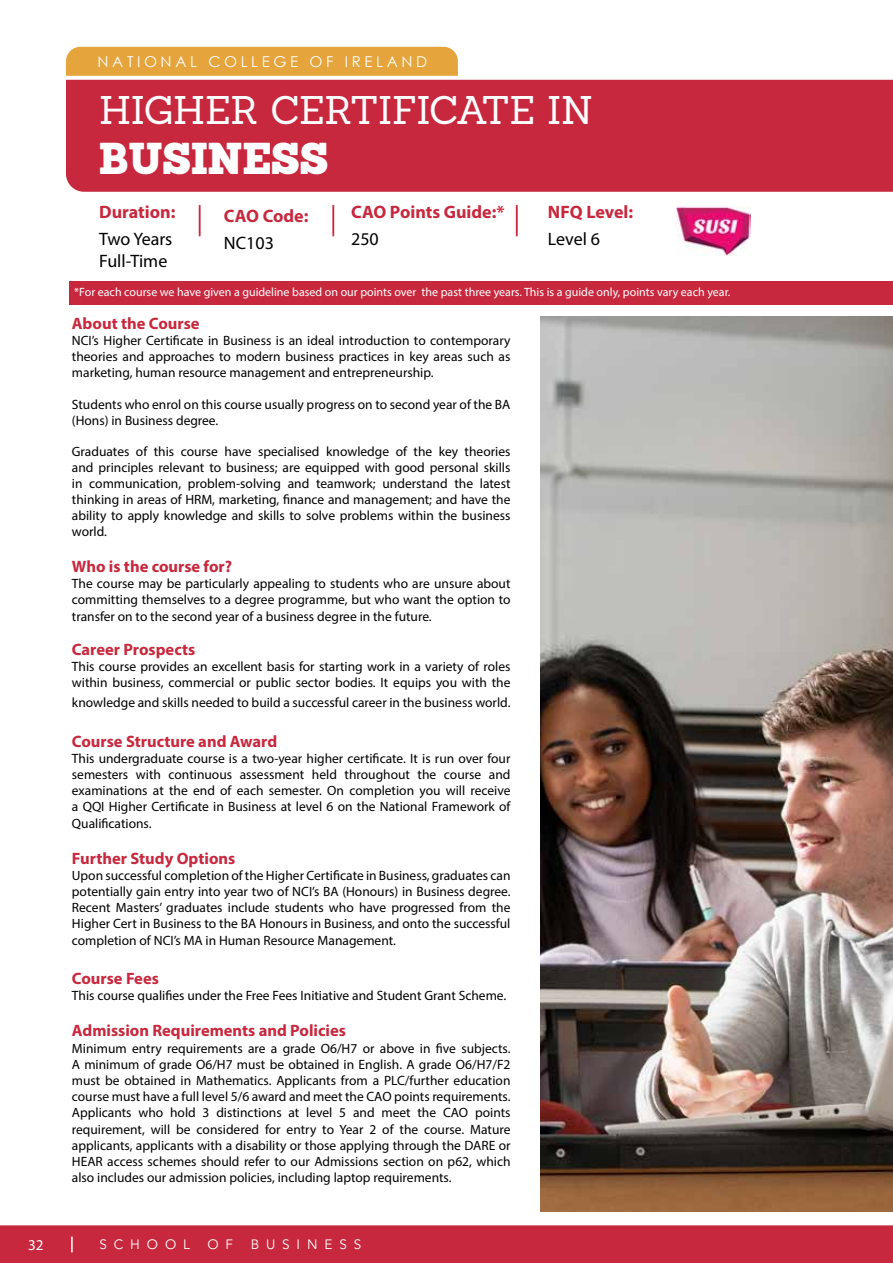
<style>
.page{position:relative;width:893px;height:1263px;background:#fff}
.page>*{position:absolute;margin:0;border:0;box-sizing:border-box;transform-origin:0 0}
.t1{font:900 43.5px "Sanchez";color:#fff}
.t2{font:39px "Sanchez";letter-spacing:-.005em;color:#fff}
.t3{font:700 18px "Myriad Pro";color:#c8283d}
.t4{font:18px/21.6px "Myriad Pro";color:#000}
.t5{font:700 16.5px "Myriad Pro";color:#c8283d}
.t6{font:15px "Century Gothic";letter-spacing:.24em;color:#fff}
.t7{font:15px "Myriad Pro";color:#fff}
.t8{font:13.5px/16.2px "Myriad Pro";color:#000;text-align:justify}
.t9{font:13.5px "Avenir";letter-spacing:.51em;color:#fff}
.t10{font:12px "Myriad Pro";color:#fff}
</style>
<div class="page">
<img style="left:676px;top:206px;width:74px;height:50px">
<div style="left:66px;top:80px;width:827px;height:112px;background:#c8283d"></div>
<div style="left:66px;top:47px;width:392px;height:29px;background:#e5a43c"></div>
<hr style="left:199px;top:205px;width:2px;height:32px;background:#c8283d">
<hr style="left:332px;top:205px;width:2px;height:32px;background:#c8283d">
<hr style="left:516px;top:205px;width:2px;height:32px;background:#c8283d">
<div style="left:70px;top:282px;width:823px;height:23px;background:#c8283d"></div>
<div style="left:0;top:1225px;width:893px;height:38px;background:#c8283d"></div>
<img style="left:540px;top:317px;width:353px;height:895px">
<p class="t6" style="left:98px;top:51px;width:331px">NATIONAL COLLEGE OF IRELAND</p>
<h2 class="t2" style="left:99px;top:85px;width:495px">HIGHER CERTIFICATE IN</h2>
<h1 class="t1" style="left:99px;top:127px;width:231px">BUSINESS</h1>
<h3 class="t3" style="left:99px;top:201px;width:78px">Duration:</h3>
<h3 class="t4" style="left:99px;top:228px;width:75px">Two Years<br>Full-Time</h3>
<h3 class="t3" style="left:224px;top:204px;width:86px">CAO Code:</h3>
<h3 class="t4" style="left:224px;top:232px;width:51px">NC103</h3>
<h3 class="t3" style="left:351px;top:201px;width:155px">CAO Points Guide:*</h3>
<h3 class="t4" style="left:351px;top:228px;width:29px">250</h3>
<h3 class="t3" style="left:548px;top:201px;width:87px">NFQ Level:</h3>
<h3 class="t4" style="left:548px;top:228px;width:54px">Level 6</h3>
<p class="t10" style="left:74px;top:285px;width:658px">*For each course we have given a guideline based on our points over the past three years. This is a guide only, points vary each year.</p>
<p class="t5" style="left:72px;top:313px;width:129px">About the Course</p>
<p class="t8" style="left:72px;top:332px;width:440px">NCI’s Higher Certificate in Business is an ideal introduction to contemporary theories and approaches to modern business practices in key areas such as marketing, human resource management and entrepreneurship.</p>
<p class="t8" style="left:72px;top:396px;width:440px">Students who enrol on this course usually progress on to second year of the BA (Hons) in Business degree.</p>
<p class="t8" style="left:72px;top:444px;width:440px">Graduates of this course have specialised knowledge of the key theories and principles relevant to business; are equipped with good personal skills in communication, problem-solving and teamwork; understand the latest thinking in areas of HRM, marketing, finance and management; and have the ability to apply knowledge and skills to solve problems within the business world.</p>
<p class="t5" style="left:72px;top:556px;width:162px">Who is the course for?</p>
<p class="t8" style="left:72px;top:575px;width:440px">The course may be particularly appealing to students who are unsure about committing themselves to a degree programme, but who want the option to transfer on to the second year of a business degree in the future.</p>
<p class="t5" style="left:72px;top:638px;width:125px">Career Prospects</p>
<p class="t8" style="left:72px;top:658px;width:440px">This course provides an excellent basis for starting work in a variety of roles within business, commercial or public sector bodies. It equips you with the</p>
<p class="t8" style="left:72px;top:694px;width:440px">knowledge and skills needed to build a successful career in the business world.</p>
<p class="t5" style="left:72px;top:730px;width:207px">Course Structure and Award</p>
<p class="t8" style="left:72px;top:750px;width:440px">This undergraduate course is a two-year higher certificate. It is run over four semesters with continuous assessment held throughout the course and examinations at the end of each semester. On completion you will receive a QQI Higher Certificate in Business at level 6 on the National Framework of Qualifications.</p>
<p class="t5" style="left:72px;top:847px;width:165px">Further Study Options</p>
<p class="t8" style="left:72px;top:867px;width:440px">Upon successful completion of the Higher Certificate in Business, graduates can potentially gain entry into year two of NCI’s BA (Honours) in Business degree.<br>Recent Masters’ graduates include students who have progressed from the Higher Cert in Business to the BA Honours in Business, and onto the successful completion of NCI’s MA in Human Resource Management.</p>
<p class="t5" style="left:72px;top:968px;width:88px">Course Fees</p>
<p class="t8" style="left:72px;top:987px;width:436px">This course qualifies under the Free Fees Initiative and Student Grant Scheme.</p>
<p class="t5" style="left:72px;top:1020px;width:275px">Admission Requirements and Policies</p>
<p class="t8" style="left:72px;top:1040px;width:440px">Minimum entry requirements are a grade O6/H7 or above in five subjects.<br>A minimum of grade O6/H7 must be obtained in English. A grade O6/H7/F2 must be obtained in Mathematics. Applicants from a PLC/further education course must have a full level 5/6 award and meet the CAO points requirements.<br>Applicants who hold 3 distinctions at level 5 and meet the CAO points requirement, will be considered for entry to Year 2 of the course. Mature applicants, applicants with a disability or those applying through the DARE or HEAR access schemes should refer to our Admissions section on p62, which also includes our admission policies, including laptop requirements.</p>
<p class="t7" style="left:28px;top:1236px;width:17px">32</p>
<p class="t9" style="left:100px;top:1234px;width:92px">SCHOOL</p>
<p class="t9" style="left:207px;top:1234px;width:27px">O F</p>
<p class="t9" style="left:251px;top:1234px;width:112px">BUSINESS</p>
</div>
